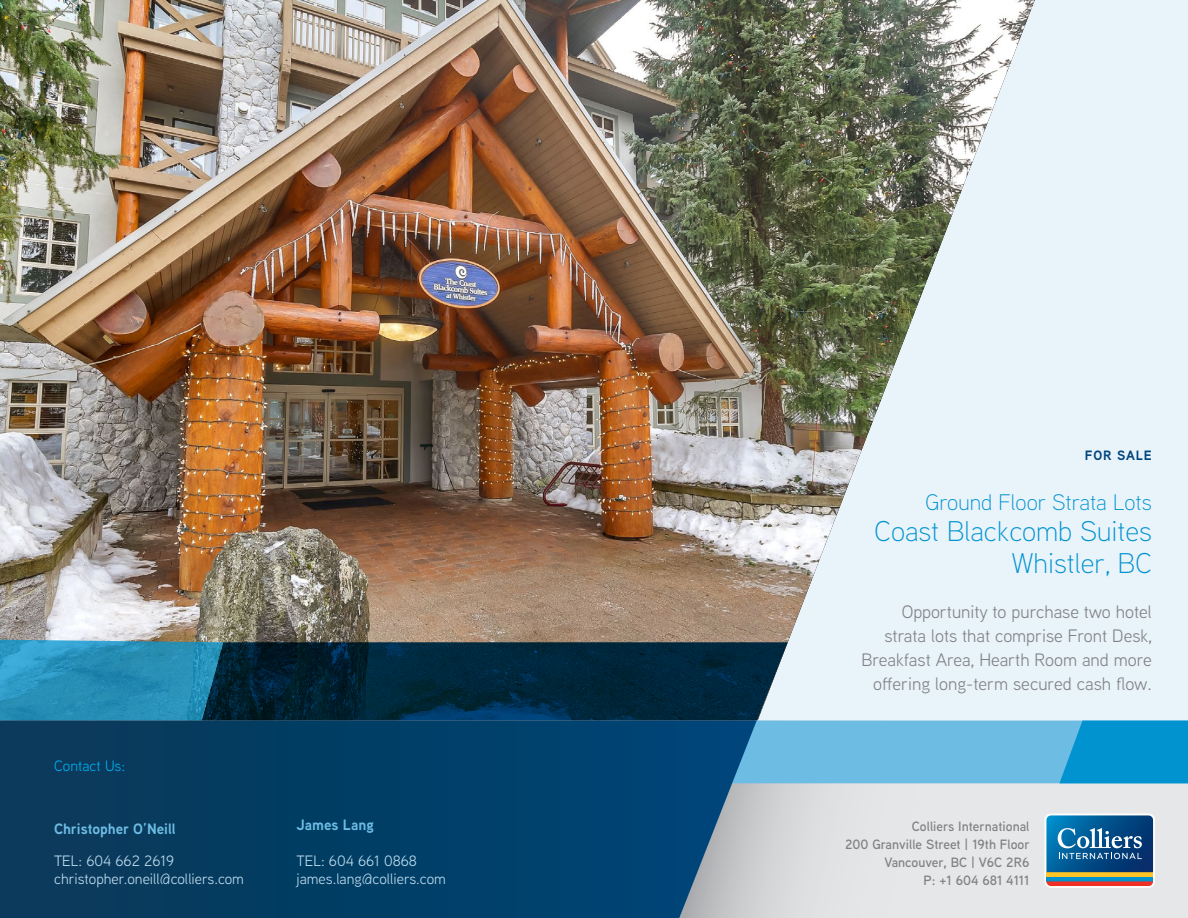
<style>
.page{position:relative;width:1188px;height:918px;background:#fff}
.page>*{position:absolute;margin:0;border:0;box-sizing:border-box;transform-origin:0 0}
.t1{font:300 28.5px/31.5px "Aaux Next";color:#0093d0;text-align:right}
.t2{font:300 22.5px "Aaux Next";color:#0093d0}
.t3{font:18px/24px "Aaux Next";color:#808285;text-align:right}
.t4{font:15px/18px "Aaux Next";color:#c2dff1}
.t5{font:700 15px "Aaux Next";color:#6dbce3}
.t6{font:15px "Aaux Next";color:#00aeef}
.t7{font:600 13.5px/18px "Aaux Next";color:#808285;text-align:right}
.t8{font:700 13.5px "Aaux Next";letter-spacing:.06em;color:#00467f}
</style>
<div class="page">
<svg style="left:757px;top:783px;width:431px;height:135px;background:#e2e3e4"></svg>
<div style="left:752px;top:0;width:436px;height:721px;background:#e9f3fa"></div>
<img style="left:0;top:0;width:1035px;height:642px">
<svg style="left:223px;top:642px;width:565px;height:79px;background:#072c40"></svg>
<svg style="left:0;top:639px;width:223px;height:82px;background:#2a8cb2"></svg>
<svg style="left:0;top:721px;width:757px;height:197px;background:#0b446a"></svg>
<svg style="left:1044px;top:813px;width:111px;height:75px;background:#4b7998"></svg>
<svg style="left:730px;top:721px;width:458px;height:62px;background:#4dadda"></svg>
<p class="t6" style="left:54px;top:756px;width:73px">Contact Us:</p>
<p class="t5" style="left:54px;top:818px;width:123px">Christopher O’Neill</p>
<p class="t4" style="left:54px;top:852px;width:191px">TEL: 604 662 2619 christopher.oneill@colliers.com</p>
<p class="t5" style="left:297px;top:814px;width:79px">James Lang</p>
<p class="t4" style="left:297px;top:852px;width:151px">TEL: 604 661 0868 james.lang@colliers.com</p>
<p class="t8" style="left:1085px;top:446px;width:69px">FOR SALE</p>
<p class="t2" style="left:925px;top:487px;width:228px">Ground Floor Strata Lots</p>
<h1 class="t1" style="left:875px;top:515px;width:279px">Coast Blackcomb Suites<br>Whistler, BC</h1>
<p class="t3" style="left:861px;top:599px;width:292px">Opportunity to purchase two hotel strata lots that comprise Front Desk, Breakfast Area, Hearth Room and more offering long-term secured cash flow.</p>
<p class="t7" style="left:845px;top:817px;width:186px">Colliers International<br>200 Granville Street | 19th Floor<br>Vancouver, BC | V6C 2R6<br>P: +1 604 681 4111</p>
</div>
